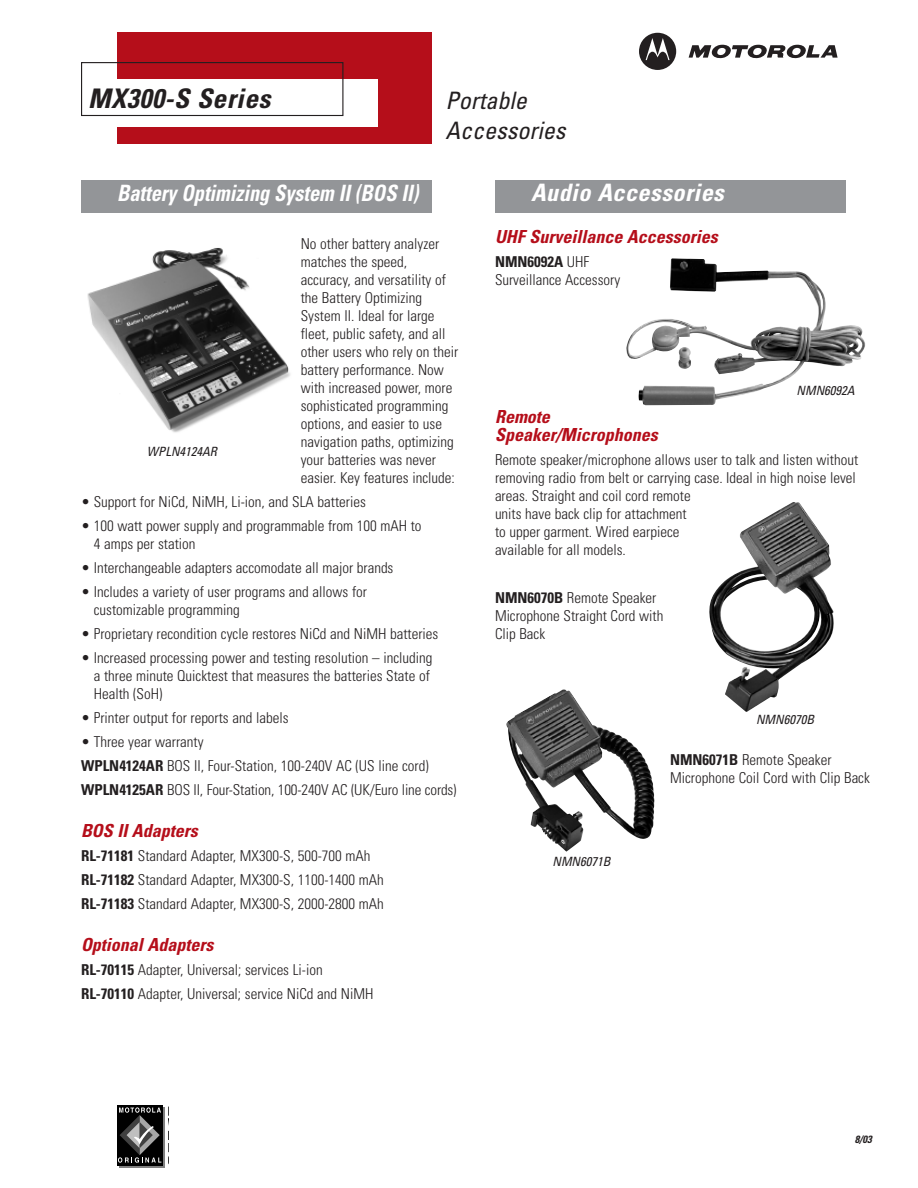
<style>
.page{position:relative;width:918px;height:1188px;background:#fff}
.page>*{position:absolute;margin:0;border:0;box-sizing:border-box;transform-origin:0 0}
.t1{font:italic 700 condensed 27px "Univers";letter-spacing:.02em;color:#231f20}
.t2{font:italic condensed 24px/30px "Univers";color:#231f20}
.t3{font:italic 700 condensed 24px "Univers";letter-spacing:.02em;color:#fff}
.t4{font:italic 700 condensed 22.5px "Univers";color:#fff;scale:.9 1}
.t5{font:italic 700 condensed 18px/18px "Univers";color:#b50e1a}
.t6{font:300 condensed 15px/18px "Univers";color:#231f20}
.t7{font:italic condensed 12.75px "Univers";color:#231f20}
.t8{font:italic 700 condensed 10.5px "Univers";color:#231f20}
.s1{font-weight:700}
</style>
<div class="page">
<svg style="left:119px;top:1107px;width:46px;height:61px"></svg>
<div style="left:117px;top:1105px;width:45px;height:60px;background:#000"></div>
<svg style="left:118px;top:1107px;width:43px;height:56px"></svg>
<div style="left:117px;top:33px;width:315px;height:111px;background:#b50e1a"></div>
<svg style="left:639px;top:33px;width:37px;height:37px"></svg>
<svg style="left:689px;top:45px;width:149px;height:14px"></svg>
<div style="left:81px;top:79px;width:297px;height:48px;background:#fff"></div>
<div style="left:81px;top:62px;width:262px;height:54px;border:1px solid #231f20"></div>
<div style="left:81px;top:180px;width:351px;height:33px;background:#939598"></div>
<div style="left:495px;top:180px;width:351px;height:33px;background:#939598"></div>
<img style="left:506px;top:689px;width:149px;height:163px">
<img style="left:626px;top:258px;width:239px;height:147px">
<img style="left:709px;top:502px;width:125px;height:210px">
<img style="left:87px;top:248px;width:203px;height:185px">
<h1 class="t1" style="left:88px;top:89px;width:184px">MX300-S Series</h1>
<h2 class="t2" style="left:446px;top:88px;width:121px">Portable<br>Accessories</h2>
<h3 class="t4" style="left:117px;top:185px;width:336px">Battery Optimizing System II (BOS II)</h3>
<p class="t6" style="left:301px;top:236px;width:159px">No other battery analyzer matches the speed, accuracy, and versatility of the Battery Optimizing<br>System II. Ideal for large fleet, public safety, and all other users who rely on their battery performance. Now with increased power, more sophisticated programming options, and easier to use navigation paths, optimizing your batteries was never easier. Key features include:</p>
<p class="t6" style="left:81px;top:494px;width:286px">• Support for NiCd, NiMH, Li-ion, and SLA batteries</p>
<p class="t6" style="left:94px;top:518px;width:329px;text-indent:-13px">• 100 watt power supply and programmable from 100 mAH to<br>4 amps per station</p>
<p class="t6" style="left:81px;top:560px;width:314px">• Interchangeable adapters accomodate all major brands</p>
<p class="t6" style="left:94px;top:584px;width:275px;text-indent:-13px">• Includes a variety of user programs and allows for customizable programming</p>
<p class="t6" style="left:81px;top:626px;width:359px">• Proprietary recondition cycle restores NiCd and NiMH batteries</p>
<p class="t6" style="left:94px;top:650px;width:340px;text-indent:-13px">• Increased processing power and testing resolution – including a three minute Quicktest that measures the batteries State of<br>Health (SoH)</p>
<p class="t6" style="left:81px;top:710px;width:209px">• Printer output for reports and labels</p>
<p class="t6" style="left:81px;top:731px;width:377px;line-height:24px">• Three year warranty<br><span class="s1">WPLN4124AR</span> BOS II, Four-Station, 100-240V AC (US line cord)<br><span class="s1">WPLN4125AR</span> BOS II, Four-Station, 100-240V AC (UK/Euro line cords)</p>
<p class="t5" style="left:81px;top:823px;width:118px">BOS II Adapters</p>
<p class="t6" style="left:81px;top:845px;width:304px;line-height:24px"><span class="s1">RL-71181</span> Standard Adapter, MX300-S, 500-700 mAh<br><span class="s1">RL-71182</span> Standard Adapter, MX300-S, 1100-1400 mAh<br><span class="s1">RL-71183</span> Standard Adapter, MX300-S, 2000-2800 mAh</p>
<p class="t5" style="left:81px;top:937px;width:134px">Optional Adapters</p>
<p class="t6" style="left:81px;top:959px;width:294px;line-height:24px"><span class="s1">RL-70115</span> Adapter, Universal; services Li-ion<br><span class="s1">RL-70110</span> Adapter, Universal; service NiCd and NiMH</p>
<p class="t7" style="left:147px;top:447px;width:72px">WPLN4124AR</p>
<h2 class="t3" style="left:531px;top:184px;width:194px">Audio Accessories</h2>
<p class="t5" style="left:495px;top:229px;width:224px">UHF Surveillance Accessories</p>
<p class="t6" style="left:495px;top:254px;width:127px"><span class="s1">NMN6092A</span> UHF<br>Surveillance Accessory</p>
<p class="t7" style="left:797px;top:386px;width:60px">NMN6092A</p>
<p class="t5" style="left:495px;top:409px;width:164px">Remote<br>Speaker/Microphones</p>
<p class="t6" style="left:495px;top:452px;width:365px">Remote speaker/microphone allows user to talk and listen without removing radio from belt or carrying case. Ideal in high noise level areas. Straight and coil cord remote<br>units have back clip for attachment<br>to upper garment. Wired earpiece<br>available for all models.</p>
<p class="t6" style="left:495px;top:590px;width:170px"><span class="s1">NMN6070B</span> Remote Speaker<br>Microphone Straight Cord with<br>Clip Back</p>
<p class="t7" style="left:756px;top:715px;width:60px">NMN6070B</p>
<p class="t7" style="left:553px;top:857px;width:60px">NMN6071B</p>
<p class="t6" style="left:670px;top:752px;width:201px"><span class="s1">NMN6071B</span> Remote Speaker<br>Microphone Coil Cord with Clip Back</p>
<p class="t8" style="left:855px;top:1136px;width:18px">8/03</p>
</div>
